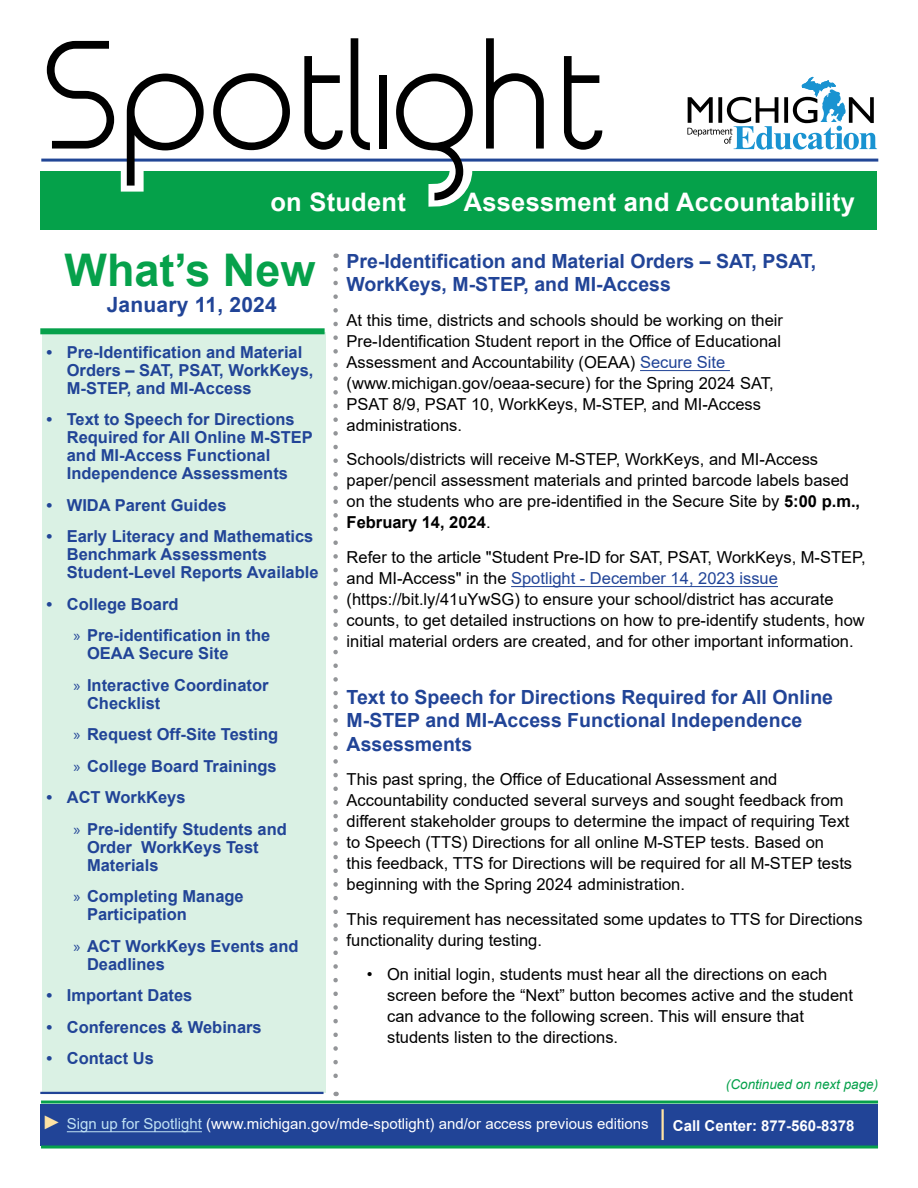
<style>
.page{position:relative;width:918px;height:1188px;background:#fff}
.page>*{position:absolute;margin:0;border:0;box-sizing:border-box;transform-origin:0 0}
.t1{font:700 45px "Arial";color:#06a14b}
.t2{font:700 25.5px "Arial";letter-spacing:.01em;color:#fff}
.t3{font:700 21px "Arial";letter-spacing:.01em;color:#214497}
.t4{font:700 19.5px/23.4px "Arial";color:#214497}
.t5{font:16.5px/21px "Arial";color:#000}
.t6{font:700 16.5px/18px "Arial";color:#214497}
.t7{font:15px "Arial";color:#fff}
.t8{font:700 15px "Arial";color:#fff}
.t9{font:italic 13.5px "Arial";color:#06a14b}
.s1{font-family:"Myriad Pro";font-weight:400}
.s2{color:#214497}
.s3{font-weight:700}
.s4{font-weight:700;font-style:italic;font-size:19.5px;color:#ffe3a4}
.s5{color:#c0e2f4}
</style>
<div class="page">
<svg style="left:333px;top:269px;width:5px;height:827px"></svg>
<div style="left:40px;top:1104px;width:838px;height:42px;background:#214497"></div>
<hr style="left:41px;top:1101px;width:837px;height:3px;background:#06a14b">
<hr style="left:41px;top:1146px;width:837px;height:3px;background:#06a14b">
<div style="left:42px;top:333px;width:283px;height:760px;background:#daf1e4"></div>
<hr style="left:40px;top:1092px;width:284px;height:2px;background:#214497">
<hr style="left:662px;top:1109px;width:2px;height:31px;background:#ffe3a4">
<div style="left:40px;top:328px;width:285px;height:6px;background:#06a14b"></div>
<hr style="left:640px;top:370px;width:90px;height:1px;background:#214497">
<hr style="left:511px;top:586px;width:267px;height:1px;background:#214497">
<hr style="left:67px;top:1131px;width:135px;height:1px;background:#c0e2f4">
<div style="left:40px;top:172px;width:837px;height:58px;background:#05a14a"></div>
<hr style="left:41px;top:159px;width:837px;height:3px;background:#214696">
<svg style="left:687px;top:77px;width:190px;height:73px"></svg>
<svg style="left:40px;top:38px;width:579px;height:169px"></svg>
<p class="t2" style="left:270px;top:185px;width:137px">on Student</p>
<p class="t2" style="left:464px;top:185px;width:393px">Assessment and Accountability</p>
<h1 class="t1" style="left:65px;top:239px;width:252px">What’s New</h1>
<h3 class="t3" style="left:107px;top:290px;width:172px">January 11, 2024</h3>
<p class="t6" style="left:67px;top:343px;width:248px;text-indent:-20px">• Pre-Identification and Material<br>Orders – SAT, PSAT, WorkKeys,<br>M-STEP, and MI-Access</p>
<p class="t6" style="left:67px;top:411px;width:248px;text-indent:-20px">• Text to Speech for Directions<br>Required for All Online M-STEP and MI-Access Functional<br>Independence Assessments</p>
<p class="t6" style="left:47px;top:496px;width:182px">• WIDA Parent Guides</p>
<p class="t6" style="left:67px;top:528px;width:253px;text-indent:-20px">• Early Literacy and Mathematics<br>Benchmark Assessments<br>Student-Level Reports Available</p>
<p class="t6" style="left:47px;top:595px;width:134px">• College Board</p>
<p class="t6" style="left:87px;top:627px;width:185px;text-indent:-13px"><span class="s1">»</span> Pre-identification in the<br>OEAA Secure Site</p>
<p class="t6" style="left:87px;top:676px;width:183px;text-indent:-13px"><span class="s1">»</span> Interactive Coordinator<br>Checklist</p>
<p class="t6" style="left:74px;top:726px;width:206px"><span class="s1">»</span> Request Off-Site Testing</p>
<p class="t6" style="left:74px;top:757px;width:205px"><span class="s1">»</span> College Board Trainings</p>
<p class="t6" style="left:47px;top:789px;width:141px">• ACT WorkKeys</p>
<p class="t6" style="left:87px;top:820px;width:201px;text-indent:-13px"><span class="s1">»</span> Pre-identify Students and<br>Order WorkKeys Test<br>Materials</p>
<p class="t6" style="left:87px;top:888px;width:158px;text-indent:-13px"><span class="s1">»</span> Completing Manage<br>Participation</p>
<p class="t6" style="left:87px;top:937px;width:213px;text-indent:-13px"><span class="s1">»</span> ACT WorkKeys Events and<br>Deadlines</p>
<p class="t6" style="left:47px;top:987px;width:147px">• Important Dates</p>
<p class="t6" style="left:47px;top:1018px;width:217px">• Conferences &amp; Webinars</p>
<p class="t6" style="left:47px;top:1049px;width:109px">• Contact Us</p>
<p class="t4" style="left:347px;top:249px;width:471px">Pre-Identification and Material Orders – SAT, PSAT,<br>WorkKeys, M-STEP, and MI-Access</p>
<p class="t5" style="left:347px;top:309px;width:438px">At this time, districts and schools should be working on their Pre-Identification Student report in the Office of Educational Assessment and Accountability (OEAA) <span class="s2">Secure Site </span>(www.michigan.gov/oeaa-secure) for the Spring 2024 SAT, PSAT 8/9, PSAT 10, WorkKeys, M-STEP, and MI-Access administrations.</p>
<p class="t5" style="left:347px;top:449px;width:515px">Schools/districts will receive M-STEP, WorkKeys, and MI-Access paper/pencil assessment materials and printed barcode labels based on the students who are pre-identified in the Secure Site by <span class="s3">5:00 p.m., February 14, 2024</span>.</p>
<p class="t5" style="left:347px;top:546px;width:521px">Refer to the article "Student Pre-ID for SAT, PSAT, WorkKeys, M-STEP, and MI-Access" in the <span class="s2">Spotlight - December 14, 2023 issue </span>(https://bit.ly/41uYwSG) to ensure your school/district has accurate counts, to get detailed instructions on how to pre-identify students, how initial material orders are created, and for other important information.</p>
<p class="t4" style="left:347px;top:685px;width:488px">Text to Speech for Directions Required for All Online<br>M-STEP and MI-Access Functional Independence<br>Assessments</p>
<p class="t5" style="left:347px;top:769px;width:507px">This past spring, the Office of Educational Assessment and Accountability conducted several surveys and sought feedback from different stakeholder groups to determine the impact of requiring Text to Speech (TTS) Directions for all online M-STEP tests. Based on this feedback, TTS for Directions will be required for all M-STEP tests beginning with the Spring 2024 administration.</p>
<p class="t5" style="left:347px;top:908px;width:518px">This requirement has necessitated some updates to TTS for Directions functionality during testing.</p>
<p class="t5" style="left:387px;top:964px;width:467px;text-indent:-20px">• On initial login, students must hear all the directions on each screen before the “Next” button becomes active and the student can advance to the following screen. This will ensure that students listen to the directions.</p>
<p class="t9" style="left:726px;top:1076px;width:154px">(Continued on next page)</p>
<p class="t7" style="left:42px;top:1113px;width:608px"><span class="s4">►</span> <span class="s5">Sign up for Spotlight</span> (www.michigan.gov/mde-spotlight) and/or access previous editions</p>
<p class="t8" style="left:673px;top:1115px;width:183px">Call Center: 877-560-8378</p>
</div>
